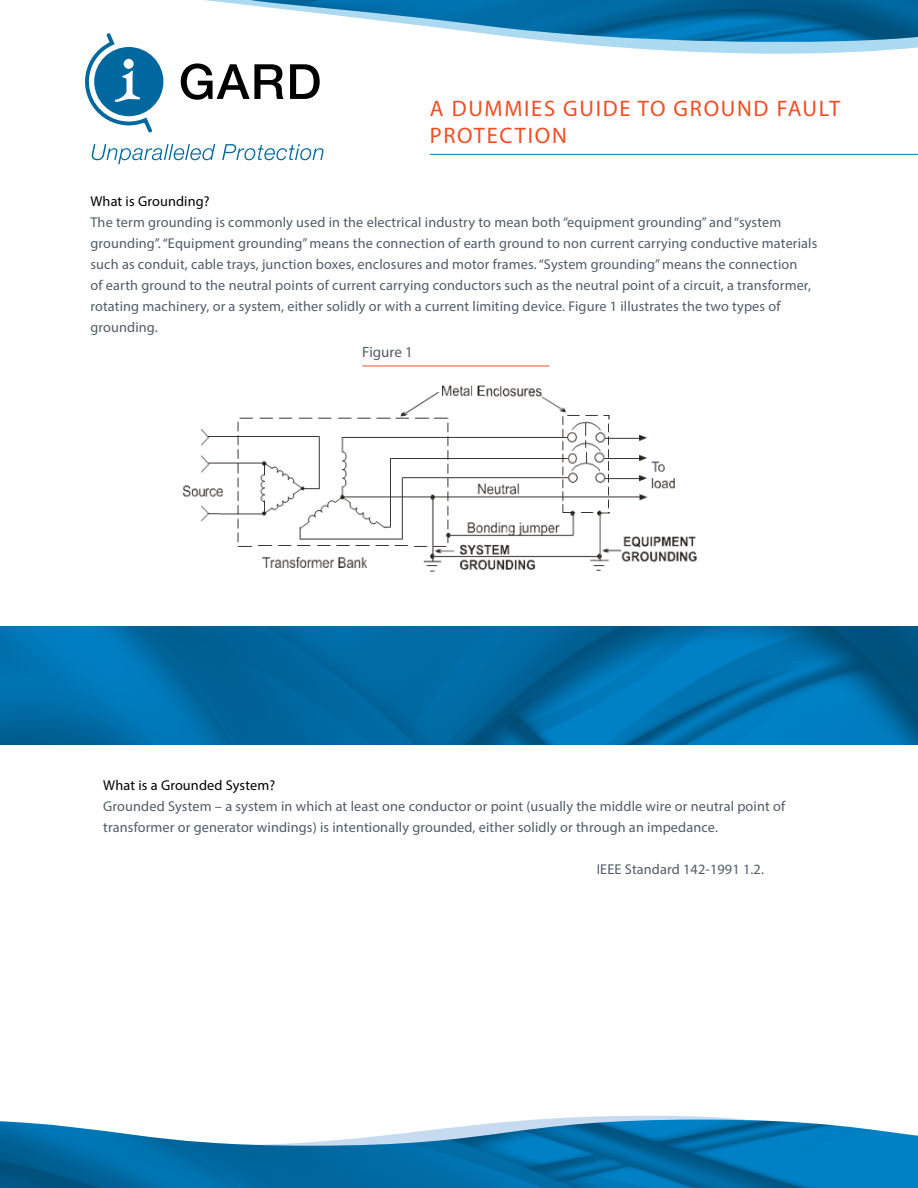
<style>
.page{position:relative;width:918px;height:1188px;background:#fff}
.page>*{position:absolute;margin:0;border:0;box-sizing:border-box;transform-origin:0 0}
.t1{font:22.5px/27px "Myriad Pro";letter-spacing:.075em;color:#f04e23}
.t2{font:15px "Myriad Pro";letter-spacing:-.005em;color:#515c68}
.t3{font:14.25px/21px "Myriad Pro";letter-spacing:.01em;color:#515c68}
.t4{font:14.25px "Myriad Pro";letter-spacing:.01em;color:#000}
</style>
<div class="page">
<svg style="left:533px;top:1116px;width:216px;height:4px"></svg>
<img style="left:0;top:1120px;width:918px;height:68px">
<img style="left:0;top:626px;width:918px;height:118px">
<svg style="left:92px;top:144px;width:231px;height:20px"></svg>
<svg style="left:85px;top:0;width:833px;height:132px"></svg>
<hr style="left:430px;top:154px;width:488px;height:1px;background:#0081c6">
<img style="left:182px;top:385px;width:515px;height:187px">
<hr style="left:362px;top:366px;width:187px;height:1px;background:#f04e23">
<h1 class="t1" style="left:430px;top:94px;width:412px">A DUMMIES GUIDE TO GROUND FAULT<br>PROTECTION</h1>
<p class="t4" style="left:90px;top:193px;width:121px">What is Grounding?</p>
<p class="t3" style="left:90px;top:212px;width:728px">The term grounding is commonly used in the electrical industry to mean both “equipment grounding” and “system grounding”. “Equipment grounding” means the connection of earth ground to non current carrying conductive materials such as conduit, cable trays, junction boxes, enclosures and motor frames. “System grounding” means the connection<br>of earth ground to the neutral points of current carrying conductors such as the neutral point of a circuit, a transformer, rotating machinery, or a system, either solidly or with a current limiting device. Figure 1 illustrates the two types of grounding.</p>
<p class="t2" style="left:362px;top:343px;width:52px">Figure 1</p>
<p class="t4" style="left:103px;top:777px;width:174px">What is a Grounded System?</p>
<p class="t3" style="left:103px;top:796px;width:683px">Grounded System – a system in which at least one conductor or point (usually the middle wire or neutral point of transformer or generator windings) is intentionally grounded, either solidly or through an impedance.</p>
<p class="t3" style="left:597px;top:859px;width:169px">IEEE Standard 142-1991 1.2.</p>
</div>
